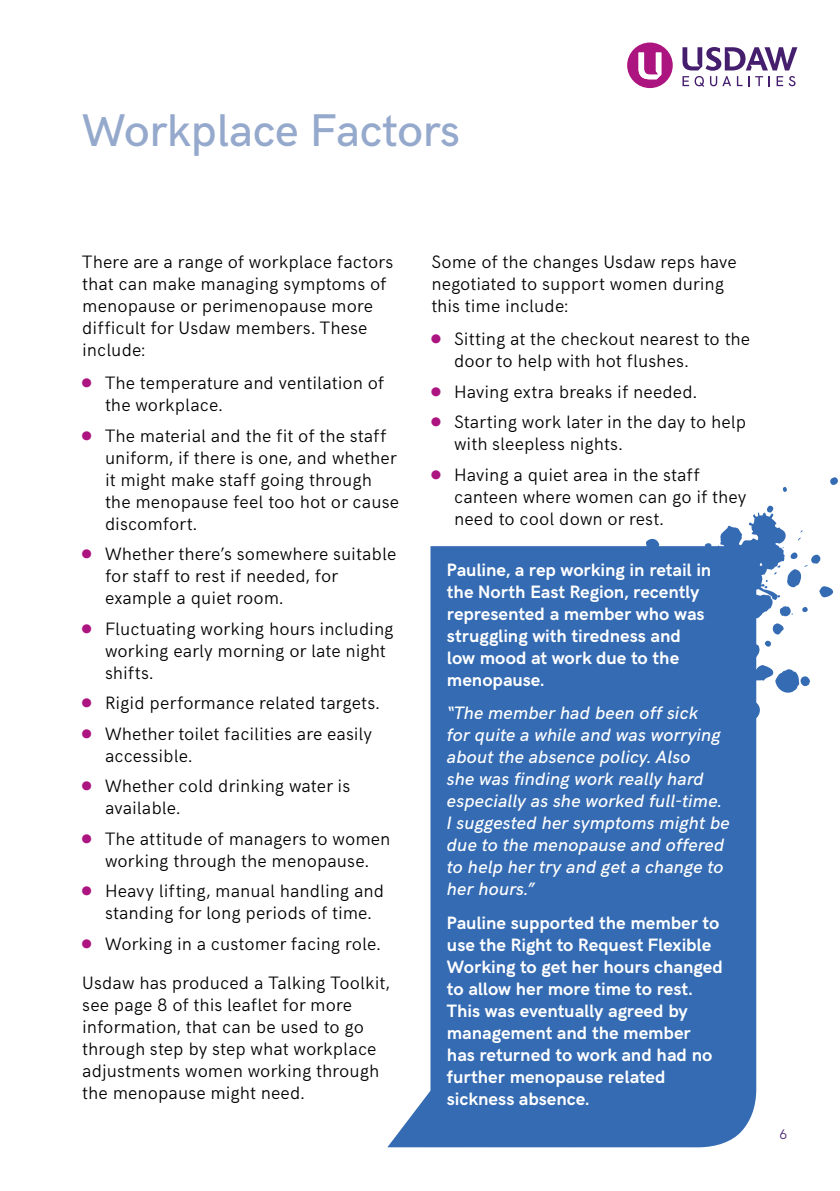
<style>
.page{position:relative;width:840px;height:1191px;background:#fff}
.page>*{position:absolute;margin:0;border:0;box-sizing:border-box;transform-origin:0 0}
.t1{font:500 46px "HK Grotesk";letter-spacing:-.01em;color:#95a9cd}
.t2{font:300 18px/22px "HK Grotesk";letter-spacing:.005em;color:#000}
.t3{font:700 18px/22px "HK Grotesk";color:#fff}
.t4{font:italic 500 18px/22px "HK Grotesk";color:#fff}
.t5{font:300 14px "HK Grotesk";color:#461e6e}
</style>
<div class="page">
<svg style="left:387px;top:546px;width:368px;height:601px;background:#4d7dbc"></svg>
<svg style="left:624px;top:477px;width:214px;height:244px;fill:#346bb3"></svg>
<svg style="left:627px;top:43px;width:45px;height:45px"></svg>
<svg style="left:682px;top:47px;width:115px;height:40px"></svg>
<h1 class="t1" style="left:82px;top:95px;width:379px">Workplace Factors</h1>
<p class="t2" style="left:82px;top:249px;width:312px">There are a range of workplace factors that can make managing symptoms of menopause or perimenopause more difficult for Usdaw members. These include:</p>
<p class="t2" style="left:105px;top:370px;width:280px">The temperature and ventilation of the workplace.</p>
<p class="t2" style="left:105px;top:423px;width:295px">The material and the fit of the staff uniform, if there is one, and whether it might make staff going through the menopause feel too hot or cause discomfort.</p>
<p class="t2" style="left:105px;top:541px;width:292px">Whether there’s somewhere suitable for staff to rest if needed, for example a quiet room.</p>
<p class="t2" style="left:105px;top:616px;width:290px">Fluctuating working hours including working early morning or late night shifts.</p>
<p class="t2" style="left:105px;top:686px;width:276px;line-height:30.6px">Rigid performance related targets.<br>Whether toilet facilities are easily</p>
<p class="t2" style="left:105px;top:739px;width:246px;line-height:30.6px">accessible.<br>Whether cold drinking water is</p>
<p class="t2" style="left:105px;top:791px;width:287px;line-height:30.6px">available.<br>The attitude of managers to women</p>
<p class="t2" style="left:105px;top:844px;width:281px;line-height:30.6px">working through the menopause.<br>Heavy lifting, manual handling and</p>
<p class="t2" style="left:105px;top:896px;width:277px;line-height:30.6px">standing for long periods of time.<br>Working in a customer facing role.</p>
<p class="t2" style="left:82px;top:970px;width:309px">Usdaw has produced a Talking Toolkit, see page 8 of this leaflet for more information, that can be used to go through step by step what workplace adjustments women working through the menopause might need.</p>
<p class="t2" style="left:431px;top:249px;width:307px">Some of the changes Usdaw reps have negotiated to support women during this time include:</p>
<p class="t2" style="left:454px;top:326px;width:297px">Sitting at the checkout nearest to the door to help with hot flushes.</p>
<p class="t2" style="left:454px;top:375px;width:293px;line-height:30.6px">Having extra breaks if needed.<br>Starting work later in the day to help</p>
<p class="t2" style="left:454px;top:427px;width:247px;line-height:30.6px">with sleepless nights.<br>Having a quiet area in the staff</p>
<p class="t2" style="left:454px;top:484px;width:294px">canteen where women can go if they need to cool down or rest.</p>
<p class="t3" style="left:446px;top:557px;width:266px">Pauline, a rep working in retail in the North East Region, recently represented a member who was struggling with tiredness and low mood at work due to the menopause.</p>
<p class="t4" style="left:446px;top:700px;width:284px">“The member had been off sick<br>for quite a while and was worrying about the absence policy. Also<br>she was finding work really hard especially as she worked full-time.<br>I suggested her symptoms might be due to the menopause and offered to help her try and get a change to her hours.”</p>
<p class="t3" style="left:446px;top:910px;width:277px">Pauline supported the member to use the Right to Request Flexible<br>Working to get her hours changed to allow her more time to rest.<br>This was eventually agreed by management and the member has returned to work and had no further menopause related sickness absence.</p>
<p class="t5" style="left:778px;top:1123px;width:10px">6</p>
</div>
